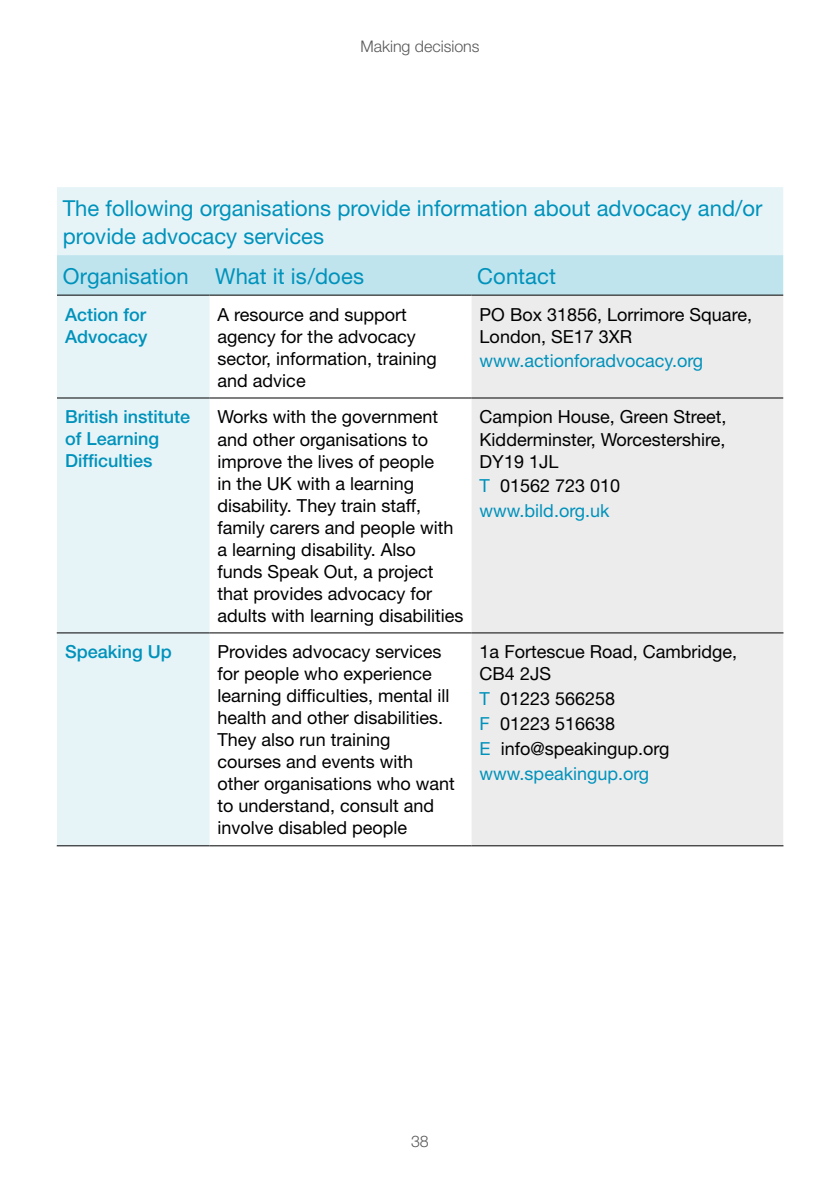
<style>
.page{position:relative;width:840px;height:1191px;background:#fff}
.page>*{position:absolute;margin:0;border:0;box-sizing:border-box;transform-origin:0 0}
.body{font:22px/28px "Helvetica Neue";color:#0092bb}
.text_-_main{font:22px "Helvetica Neue";letter-spacing:.005em;color:#0092bb}
.body-2{font:18px/22px "Helvetica Neue";color:#000}
.body-3{font:500 18px/22px "Helvetica Neue";color:#0092bb}
.body-4{font:18px "Helvetica Neue";color:#0092bb}
.t1{font:300 16px "Helvetica Neue";color:#58585a}
.s1{color:#0092bb}
</style>
<div class="page">
<svg style="left:57px;top:187px;width:725px;height:658px"></svg>
<div style="left:57px;top:255px;width:725px;height:40px;background:#bfe4ee"></div>
<div style="left:471px;top:296px;width:311px;height:549px;background:#ececed"></div>
<hr style="left:57px;top:632px;width:152px;height:1px;background:#000">
<hr style="left:209px;top:632px;width:262px;height:1px;background:#000">
<hr style="left:471px;top:632px;width:312px;height:1px;background:#000">
<hr style="left:57px;top:295px;width:152px;height:1px;background:#000">
<hr style="left:209px;top:295px;width:262px;height:1px;background:#000">
<hr style="left:471px;top:295px;width:311px;height:1px;background:#000">
<hr style="left:57px;top:398px;width:152px;height:1px;background:#000">
<hr style="left:209px;top:398px;width:262px;height:1px;background:#000">
<hr style="left:471px;top:398px;width:311px;height:1px;background:#000">
<hr style="left:57px;top:845px;width:152px;height:1px;background:#000">
<hr style="left:209px;top:845px;width:262px;height:1px;background:#000">
<hr style="left:471px;top:845px;width:312px;height:1px;background:#000">
<p class="t1" style="left:360px;top:37px;width:121px">Making decisions</p>
<p class="body" style="left:63px;top:194px;width:700px">The following organisations provide information about advocacy and/or provide advocacy services</p>
<p class="text_-_main" style="left:63px;top:263px;width:127px">Organisation</p>
<p class="text_-_main" style="left:215px;top:263px;width:150px">What it is/does</p>
<p class="text_-_main" style="left:477px;top:263px;width:80px">Contact</p>
<p class="body-3" style="left:65px;top:303px;width:84px">Action for<br>Advocacy</p>
<p class="body-2" style="left:217px;top:303px;width:221px">A resource and support agency for the advocacy sector, information, training and advice</p>
<p class="body-2" style="left:479px;top:303px;width:274px">PO Box 31856, Lorrimore Square,</p>
<p class="body-2" style="left:479px;top:325px;width:154px">London, SE17 3XR</p>
<p class="body-4" style="left:479px;top:350px;width:225px">www.actionforadvocacy.org</p>
<p class="body-3" style="left:65px;top:406px;width:127px">British institute of Learning<br>Difficulties</p>
<p class="body-2" style="left:217px;top:406px;width:247px">Works with the government and other organisations to improve the lives of people<br>in the UK with a learning disability. They train staff, family carers and people with a learning disability. Also funds Speak Out, a project that provides advocacy for adults with learning disabilities</p>
<p class="body-2" style="left:479px;top:406px;width:248px;text-align:justify">Campion House, Green Street, Kidderminster, Worcestershire, DY19 1JL</p>
<p class="body-2" style="left:479px;top:475px;width:142px"><span class="s1">T</span> 01562 723 010</p>
<p class="body-4" style="left:479px;top:500px;width:131px">www.bild.org.uk</p>
<p class="body-3" style="left:65px;top:640px;width:108px">Speaking Up</p>
<p class="body-2" style="left:217px;top:641px;width:239px">Provides advocacy services for people who experience learning difficulties, mental ill health and other disabilities.<br>They also run training courses and events with other organisations who want to understand, consult and involve disabled people</p>
<p class="body-2" style="left:479px;top:641px;width:259px">1a Fortescue Road, Cambridge,<br>CB4 2JS</p>
<p class="body-2" style="left:479px;top:687px;width:137px"><span class="s1">T</span> 01223 566258</p>
<p class="body-2" style="left:479px;top:712px;width:137px"><span class="s1">F</span> 01223 516638</p>
<p class="body-2" style="left:479px;top:737px;width:191px"><span class="s1">E</span> info@speakingup.org</p>
<p class="body-4" style="left:479px;top:762px;width:171px">www.speakingup.org</p>
<p class="t1" style="left:411px;top:1131px;width:10px">38</p>
</div>
